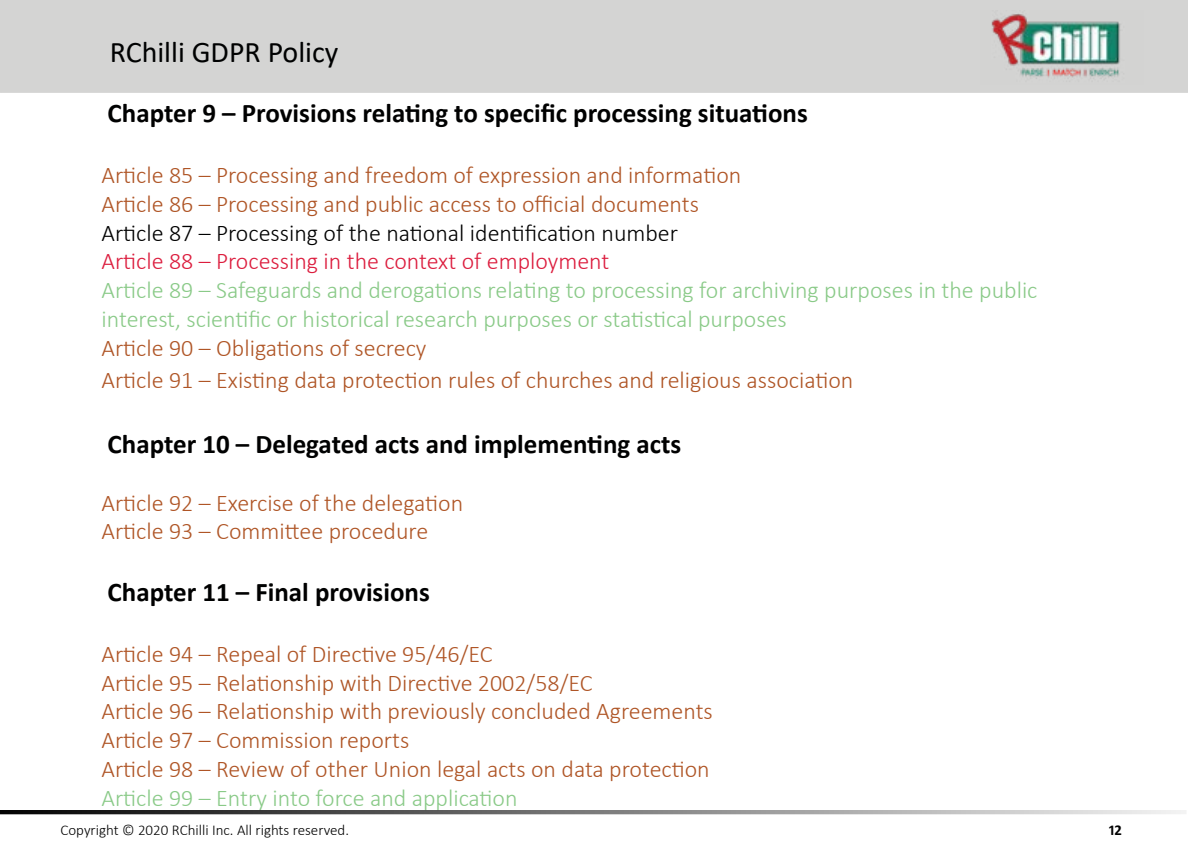
<style>
.page{position:relative;width:1188px;height:864px;background:#fff}
.page>*{position:absolute;margin:0;border:0;box-sizing:border-box;transform-origin:0 0}
.t1{font:30px "Calibri";color:#000101}
.t2{font:700 27px "Calibri";color:#000101}
.t3{font:300 24px/28.8px "Calibri";color:#af5526}
.t4{font:300 24px/28.8px "Calibri";color:#8aca88}
.t5{font:300 24px "Calibri";color:#000101}
.t6{font:300 24px "Calibri";color:#dc1d3e}
.t7{font:300 15px "Calibri";color:#000101}
.t8{font:700 15px "Calibri";color:#000101}
</style>
<div class="page">
<div style="left:1px;top:1px;width:1186px;height:91px;background:#d4d4d3"></div>
<div style="left:0;top:0;width:1188px;height:93px;border:2px solid #d4d4d3"></div>
<img style="left:991px;top:14px;width:130px;height:65px">
<svg style="left:0;top:810px;width:1186px;height:4px;background:#7a7a7a"></svg>
<p class="t1" style="left:110px;top:32px;width:230px">RChilli GDPR Policy</p>
<p class="t2" style="left:108px;top:94px;width:702px">Chapter 9 – Provisions relating to specific processing situations</p>
<p class="t3" style="left:102px;top:160px;width:641px">Article 85 – Processing and freedom of expression and information<br>Article 86 – Processing and public access to official documents</p>
<p class="t5" style="left:102px;top:218px;width:578px">Article 87 – Processing of the national identification number</p>
<p class="t6" style="left:102px;top:247px;width:509px">Article 88 – Processing in the context of employment</p>
<p class="t4" style="left:102px;top:276px;width:937px">Article 89 – Safeguards and derogations relating to processing for archiving purposes in the public interest, scientific or historical research purposes or statistical purposes</p>
<p class="t3" style="left:102px;top:331px;width:753px;line-height:32.4px">Article 90 – Obligations of secrecy<br>Article 91 – Existing data protection rules of churches and religious association</p>
<p class="t2" style="left:108px;top:425px;width:575px">Chapter 10 – Delegated acts and implementing acts</p>
<p class="t3" style="left:102px;top:488px;width:363px">Article 92 – Exercise of the delegation<br>Article 93 – Committee procedure</p>
<p class="t2" style="left:108px;top:573px;width:324px">Chapter 11 – Final provisions</p>
<p class="t3" style="left:102px;top:639px;width:613px">Article 94 – Repeal of Directive 95/46/EC<br>Article 95 – Relationship with Directive 2002/58/EC<br>Article 96 – Relationship with previously concluded Agreements Article 97 – Commission reports<br>Article 98 – Review of other Union legal acts on data protection</p>
<p class="t4" style="left:102px;top:783px;width:418px">Article 99 – Entry into force and application</p>
<p class="t7" style="left:60px;top:821px;width:290px">Copyright © 2020 RChilli Inc. All rights reserved.</p>
<p class="t8" style="left:1109px;top:819px;width:14px">12</p>
</div>
